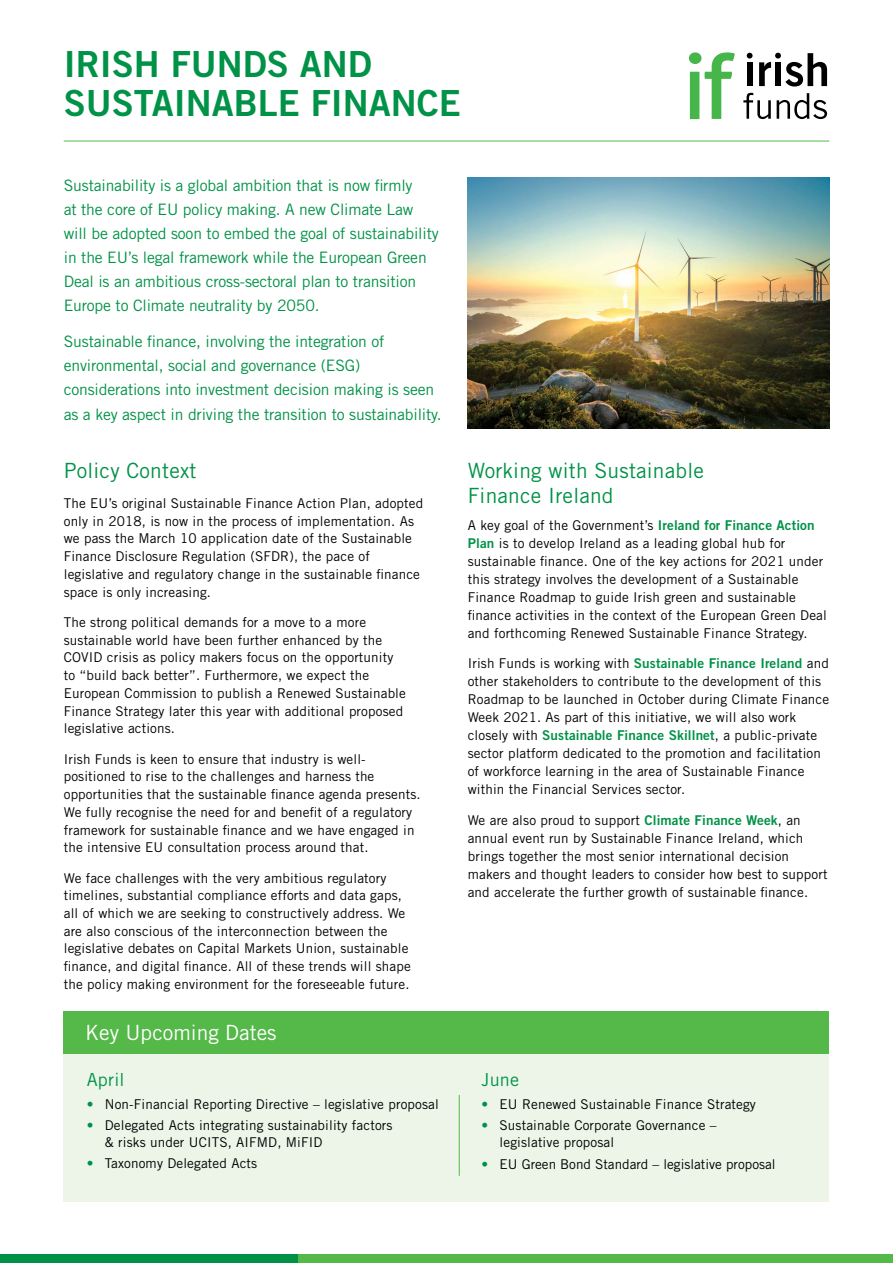
<style>
.page{position:relative;width:893px;height:1263px;background:#fff}
.page>*{position:absolute;margin:0;border:0;box-sizing:border-box;transform-origin:0 0}
.t1{font:36px/39px "Trade Gothic LT Std Bd 2";color:#009247}
.t2{font:21px/25.5px "Trade Gothic LT Std";letter-spacing:.01em;color:#009247}
.t3{font:21px "Trade Gothic LT Std";color:#fff}
.t4{font:18px "Trade Gothic LT Std";letter-spacing:.01em;color:#009247}
.t5{font:15.75px/24px "Trade Gothic LT Std";letter-spacing:-.01em;color:#009247}
.t6{font:13.5px/17.7px "Trade Gothic LT Std";letter-spacing:.01em;color:#000}
.s1{color:#009247}
.s2{font-family:"Trade Gothic LT Std Bd 2";color:#009247}
</style>
<div class="page">
<div style="left:276px;top:1254px;width:617px;height:9px;background:#54b948"></div>
<hr style="left:64px;top:141px;width:765px;height:1px;background:#54b948">
<div style="left:0;top:1254px;width:298px;height:9px;background:#009247"></div>
<svg style="left:689px;top:52px;width:46px;height:67px"></svg>
<svg style="left:743px;top:93px;width:84px;height:26px"></svg>
<svg style="left:747px;top:53px;width:6px;height:6px"></svg>
<svg style="left:759px;top:53px;width:68px;height:34px"></svg>
<div style="left:747px;top:62px;width:5px;height:24px;background:#000"></div>
<img style="left:468px;top:177px;width:361px;height:251px">
<div style="left:64px;top:1019px;width:765px;height:183px;background:#ecf5e8"></div>
<div style="left:64px;top:1011px;width:765px;height:42px;background:#54b948"></div>
<hr style="left:459px;top:1095px;width:1px;height:81px;background:#54b948">
<h1 class="t1" style="left:64px;top:44px;width:398px">IRISH FUNDS AND<br>SUSTAINABLE FINANCE</h1>
<p class="t5" style="left:64px;top:173px;width:376px">Sustainability is a global ambition that is now firmly<br>at the core of EU policy making. A new Climate Law will be adopted soon to embed the goal of sustainability in the EU’s legal framework while the European Green Deal is an ambitious cross-sectoral plan to transition Europe to Climate neutrality by 2050.</p>
<p class="t5" style="left:64px;top:330px;width:379px">Sustainable finance, involving the integration of environmental, social and governance (ESG) considerations into investment decision making is seen as a key aspect in driving the transition to sustainability.</p>
<h2 class="t2" style="left:64px;top:457px;width:134px">Policy Context</h2>
<p class="t6" style="left:64px;top:494px;width:361px">The EU’s original Sustainable Finance Action Plan, adopted only in 2018, is now in the process of implementation. As we pass the March 10 application date of the Sustainable Finance Disclosure Regulation (SFDR), the pace of legislative and regulatory change in the sustainable finance space is only increasing.</p>
<p class="t6" style="left:64px;top:613px;width:344px">The strong political demands for a move to a more sustainable world have been further enhanced by the COVID crisis as policy makers focus on the opportunity to “build back better”. Furthermore, we expect the European Commission to publish a Renewed Sustainable Finance Strategy later this year with additional proposed legislative actions.</p>
<p class="t6" style="left:64px;top:750px;width:358px">Irish Funds is keen to ensure that industry is well&shy;positioned to rise to the challenges and harness the opportunities that the sustainable finance agenda presents.<br>We fully recognise the need for and benefit of a regulatory framework for sustainable finance and we have engaged in the intensive EU consultation process around that.</p>
<p class="t6" style="left:64px;top:869px;width:349px">We face challenges with the very ambitious regulatory timelines, substantial compliance efforts and data gaps, all of which we are seeking to constructively address. We are also conscious of the interconnection between the legislative debates on Capital Markets Union, sustainable finance, and digital finance. All of these trends will shape the policy making environment for the foreseeable future.</p>
<h2 class="t3" style="left:85px;top:1020px;width:193px">Key Upcoming Dates</h2>
<h3 class="t4" style="left:87px;top:1068px;width:39px">April</h3>
<p class="t6" style="left:87px;top:1095px;width:354px"><span class="s1">•</span> Non-Financial Reporting Directive – legislative proposal</p>
<p class="t6" style="left:105px;top:1116px;width:289px;line-height:16.8px;text-indent:-18px"><span class="s1">•</span> Delegated Acts integrating sustainability factors &amp; risks under UCITS, AIFMD, MiFID</p>
<p class="t6" style="left:87px;top:1154px;width:172px"><span class="s1">•</span> Taxonomy Delegated Acts</p>
<h2 class="t2" style="left:468px;top:457px;width:238px">Working with Sustainable<br>Finance Ireland</h2>
<p class="t6" style="left:468px;top:516px;width:361px">A key goal of the Government’s <span class="s2">Ireland for Finance Action Plan</span> is to develop Ireland as a leading global hub for sustainable finance. One of the key actions for 2021 under this strategy involves the development of a Sustainable Finance Roadmap to guide Irish green and sustainable finance activities in the context of the European Green Deal and forthcoming Renewed Sustainable Finance Strategy.</p>
<p class="t6" style="left:468px;top:654px;width:363px">Irish Funds is working with <span class="s2">Sustainable Finance Ireland</span> and other stakeholders to contribute to the development of this Roadmap to be launched in October during Climate Finance Week 2021. As part of this initiative, we will also work closely with <span class="s2">Sustainable Finance Skillnet</span>, a public-private sector platform dedicated to the promotion and facilitation of workforce learning in the area of Sustainable Finance within the Financial Services sector.</p>
<p class="t6" style="left:468px;top:811px;width:361px">We are also proud to support <span class="s2">Climate Finance Week</span>, an annual event run by Sustainable Finance Ireland, which brings together the most senior international decision makers and thought leaders to consider how best to support and accelerate the further growth of sustainable finance.</p>
<h3 class="t4" style="left:482px;top:1068px;width:39px">June</h3>
<p class="t6" style="left:482px;top:1095px;width:276px"><span class="s1">•</span> EU Renewed Sustainable Finance Strategy</p>
<p class="t6" style="left:500px;top:1116px;width:219px;line-height:16.8px;text-indent:-18px"><span class="s1">•</span> Sustainable Corporate Governance – legislative proposal</p>
<p class="t6" style="left:482px;top:1155px;width:295px"><span class="s1">•</span> EU Green Bond Standard – legislative proposal</p>
</div>
